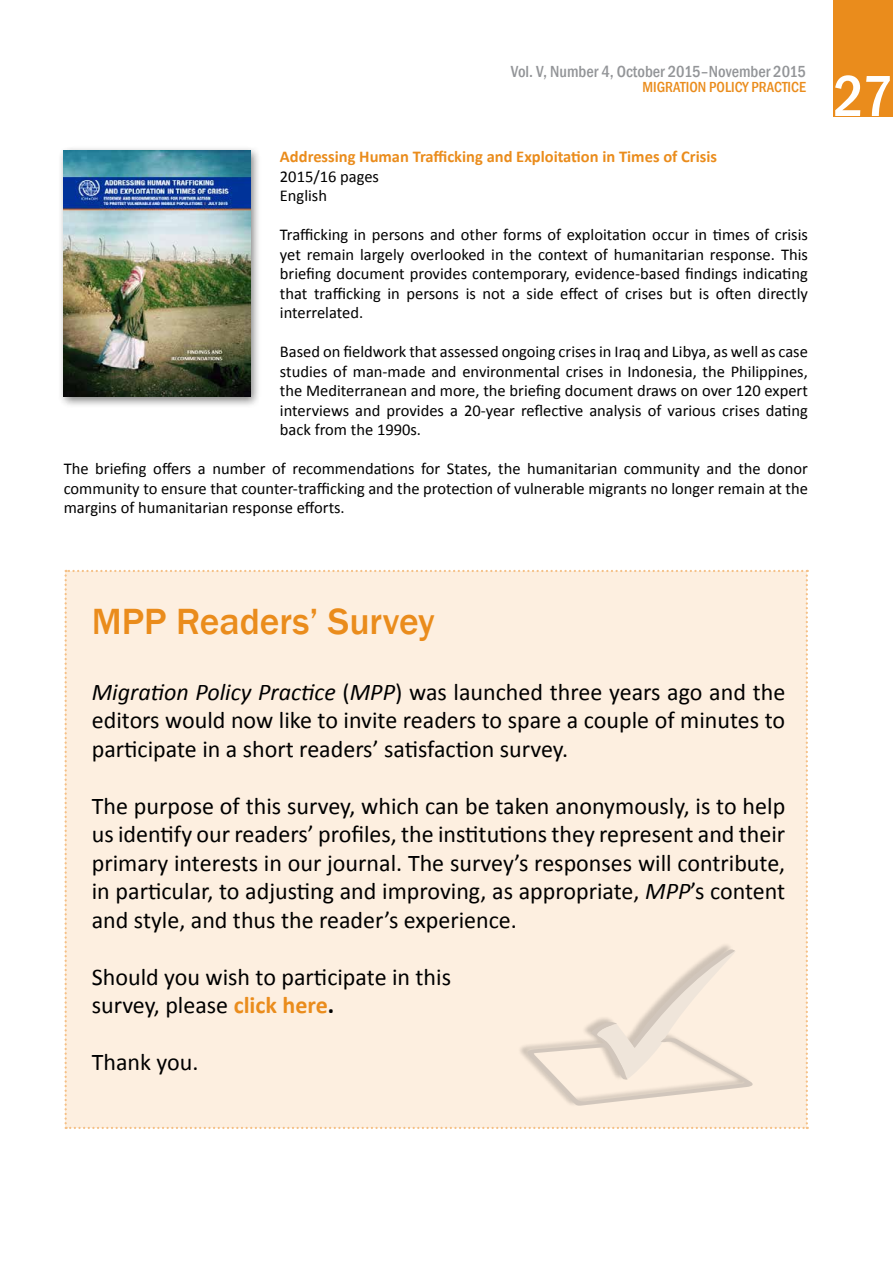
<style>
.page{position:relative;width:893px;height:1263px;background:#fff}
.page>*{position:absolute;margin:0;border:0;box-sizing:border-box;transform-origin:0 0}
.t1{font:500 condensed 60px "Franklin Gothic";color:#fff}
.Top_head{font:500 37.5px "Franklin Gothic";color:#ea8c1c}
.body_text{font:24px/28.5px "Calibri";color:#000;text-align:justify}
.body_text-2{font:16.5px/19.5px "Calibri";color:#000;text-align:justify}
.body_text-3{font:700 16.5px "Calibri";color:#ea8c1c}
.t2{font:500 condensed 16.5px "Franklin Gothic";color:#939598}
.t3{font:500 condensed 15px "Franklin Gothic";color:#ea8c1c}
.s1{font-style:italic}
.s2{font-weight:700;color:#ea8c1c}
.s3{font-weight:700}
</style>
<div class="page">
<div style="left:833px;top:0;width:60px;height:117px;background:#ea8c1c"></div>
<div style="left:65px;top:570px;width:743px;height:559px;background:#fdefe0"></div>
<div style="left:58px;top:145px;width:203px;height:263px;background:#000;opacity:.5"></div>
<img style="left:64px;top:151px;width:186px;height:246px">
<p class="t2" style="left:511px;top:61px;width:297px">Vol. V, Number 4, October 2015–November 2015</p>
<p class="t3" style="left:643px;top:78px;width:165px">MIGRATION POLICY PRACTICE</p>
<p class="body_text-3" style="left:280px;top:146px;width:439px">Addressing Human Trafficking and Exploitation in Times of Crisis</p>
<p class="body_text-2" style="left:280px;top:167px;width:101px">2015/16 pages</p>
<p class="body_text-2" style="left:280px;top:186px;width:49px">English</p>
<p class="body_text-2" style="left:280px;top:225px;width:529px">Trafficking in persons and other forms of exploitation occur in times of crisis yet remain largely overlooked in the context of humanitarian response. This briefing document provides contemporary, evidence-based findings indicating that trafficking in persons is not a side effect of crises but is often directly interrelated.</p>
<p class="body_text-2" style="left:280px;top:342px;width:529px">Based on fieldwork that assessed ongoing crises in Iraq and Libya, as well as case studies of man-made and environmental crises in Indonesia, the Philippines, the Mediterranean and more, the briefing document draws on over 120 expert interviews and provides a 20-year reflective analysis of various crises dating back from the 1990s.</p>
<p class="body_text-2" style="left:64px;top:459px;width:746px">The briefing offers a number of recommendations for States, the humanitarian community and the donor community to ensure that counter-trafficking and the protection of vulnerable migrants no longer remain at the margins of humanitarian response efforts.</p>
<h1 class="t1" style="left:833px;top:57px;width:61px">27</h1>
<p class="Top_head" style="left:92px;top:598px;width:344px">MPP Readers’ Survey</p>
<p class="body_text" style="left:92px;top:677px;width:695px"><span class="s1">Migration Policy Practice</span> (<span class="s1">MPP</span>) was launched three years ago and the editors would now like to invite readers to spare a couple of minutes to participate in a short readers’ satisfaction survey.</p>
<p class="body_text" style="left:92px;top:791px;width:695px">The purpose of this survey, which can be taken anonymously, is to help us identify our readers’ profiles, the institutions they represent and their primary interests in our journal. The survey’s responses will contribute, in particular, to adjusting and improving, as appropriate, <span class="s1">MPP</span>’s content and style, and thus the reader’s experience.</p>
<p class="body_text" style="left:92px;top:962px;width:361px">Should you wish to participate in this survey, please <span class="s2">click here</span><span class="s3">.</span></p>
<p class="body_text" style="left:92px;top:1048px;width:108px">Thank you.</p>
</div>
